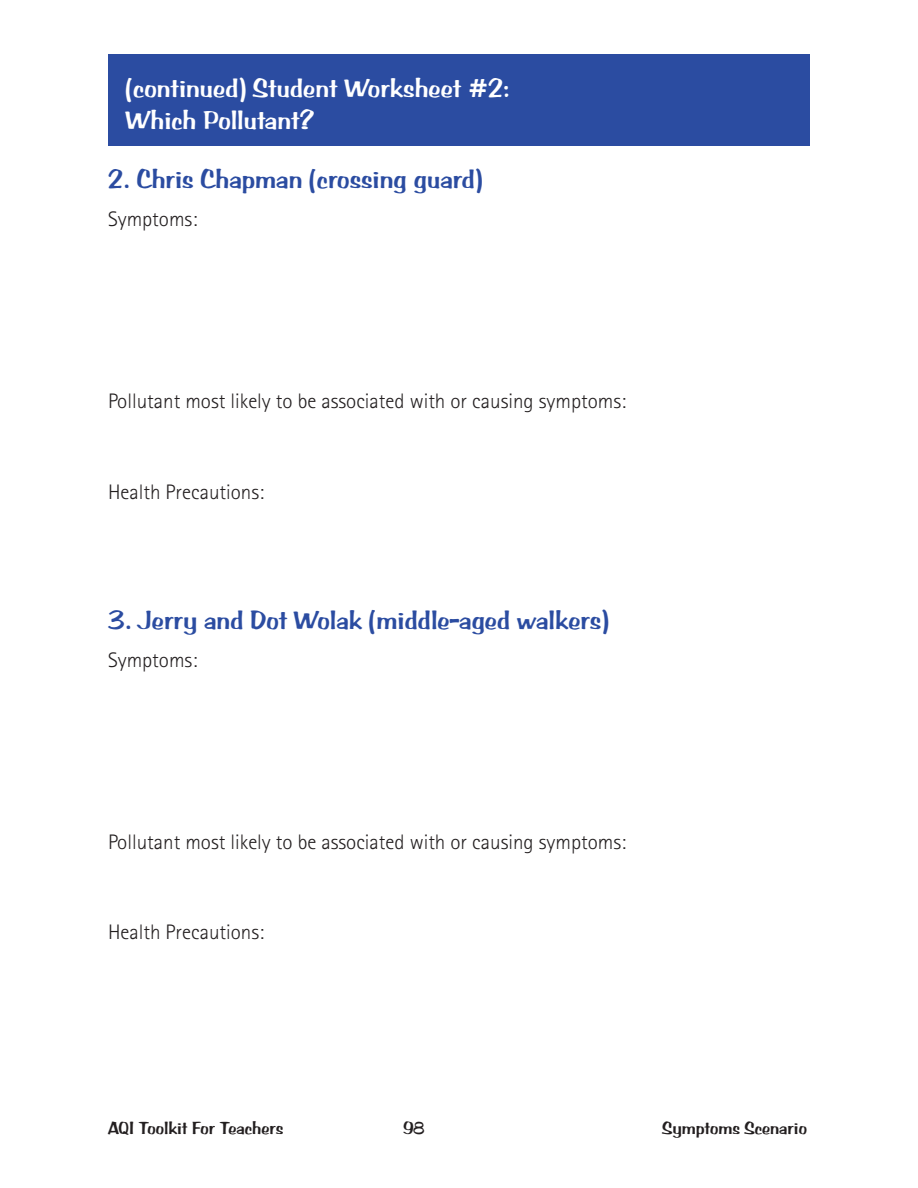
<style>
.page{position:relative;width:918px;height:1188px;background:#fff}
.page>*{position:absolute;margin:0;border:0;box-sizing:border-box;transform-origin:0 0}
.subhead1{font:27px "Arab Bru D";color:#2b4ca1}
.t1{font:27px/32.4px "Arab Bru D";color:#fff}
.question_sheet_body{font:300 21px "Rotis Sans Serif";color:#231f20}
.t2{font:18px "Arab Bru D";color:#231f20}
</style>
<div class="page">
<div style="left:108px;top:54px;width:702px;height:92px;background:#2b4ca1"></div>
<p class="t1" style="left:126px;top:72px;width:386px">(continued) Student Worksheet #2:<br>Which Pollutant?</p>
<p class="subhead1" style="left:108px;top:164px;width:376px">2. Chris Chapman (crossing guard)</p>
<p class="question_sheet_body" style="left:108px;top:207px;width:91px">Symptoms:</p>
<p class="question_sheet_body" style="left:108px;top:389px;width:520px">Pollutant most likely to be associated with or causing symptoms:</p>
<p class="question_sheet_body" style="left:108px;top:480px;width:158px">Health Precautions:</p>
<p class="subhead1" style="left:108px;top:604px;width:503px">3. Jerry and Dot Wolak (middle-aged walkers)</p>
<p class="question_sheet_body" style="left:108px;top:648px;width:91px">Symptoms:</p>
<p class="question_sheet_body" style="left:108px;top:829px;width:520px">Pollutant most likely to be associated with or causing symptoms:</p>
<p class="question_sheet_body" style="left:108px;top:920px;width:158px">Health Precautions:</p>
<p class="t2" style="left:108px;top:1118px;width:177px">AQI Toolkit For Teachers</p>
<p class="t2" style="left:403px;top:1118px;width:23px">98</p>
<p class="t2" style="left:662px;top:1118px;width:146px">Symptoms Scenario</p>
</div>
